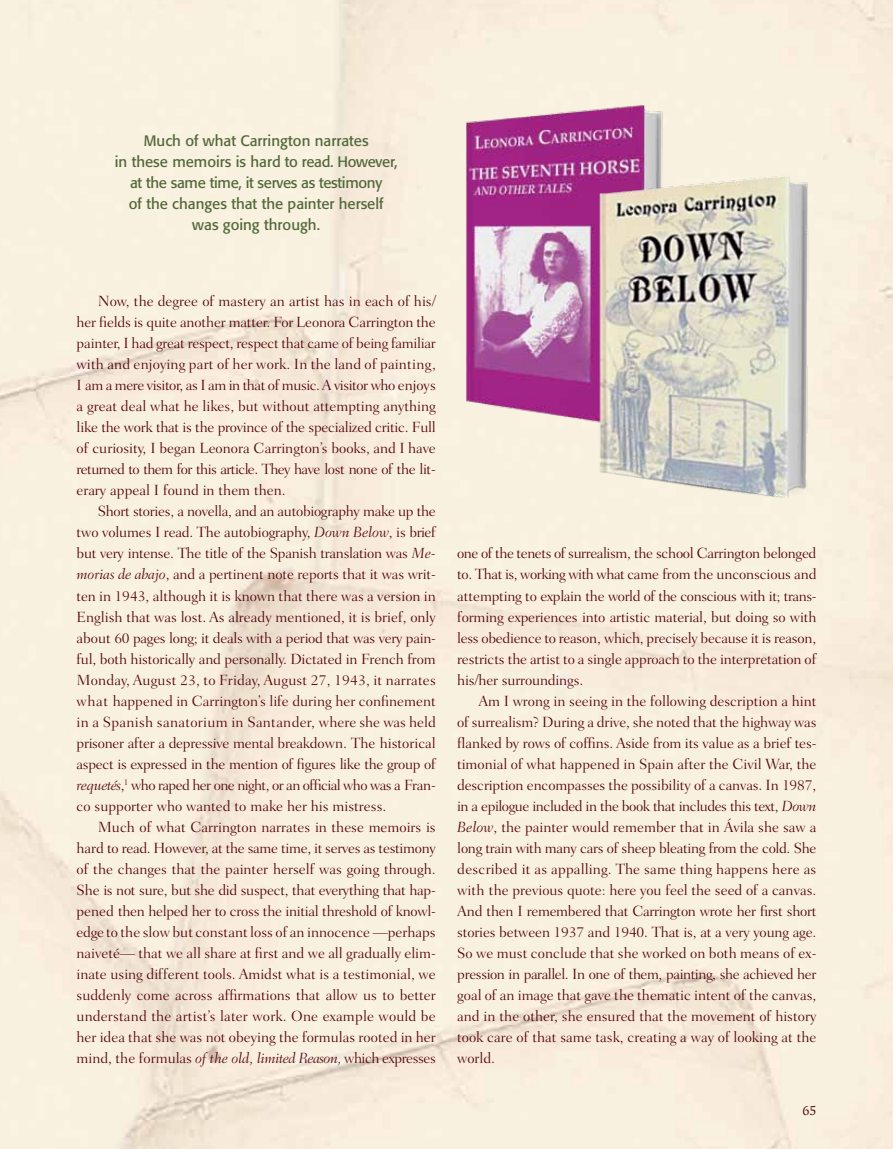
<style>
.page{position:relative;width:893px;height:1149px;background:#fff}
.page>*{position:absolute;margin:0;border:0;box-sizing:border-box;transform-origin:0 0}
.t1{font:300 15px/21px "Fairfield LH";color:#52000a;text-align:justify}
.t2{font:15px/21px "Formata";color:#516739;text-align:center}
.t3{font:13.5px "Slimbach";color:#52000a}
.s1{font-style:italic}
</style>
<div class="page">
<img style="left:456px;top:105px;width:211px;height:324px">
<img style="left:594px;top:172px;width:221px;height:325px">
<p class="t2" style="left:115px;top:130px;width:284px">Much of what Carrington narrates<br>in these memoirs is hard to read. However, at the same time, it serves as testimony<br>of the changes that the painter herself was going through.</p>
<p class="t1" style="left:77px;top:291px;width:361px;text-indent:21px">Now, the degree of mastery an artist has in each of his/ her fields is quite another matter. For Leonora Carrington the painter, I had great respect, respect that came of being familiar with and enjoying part of her work. In the land of painting, I am a mere visitor, as I am in that of music. A visitor who enjoys a great deal what he likes, but without attempting anything like the work that is the province of the specialized critic. Full of curiosity, I began Leonora Carrington’s books, and I have returned to them for this article. They have lost none of the lit&shy;erary appeal I found in them then.</p>
<p class="t1" style="left:77px;top:501px;width:361px;text-indent:21px">Short stories, a novella, and an autobiography make up the two volumes I read. The autobiography, <span class="s1">Down Below</span>, is brief but very intense. The title of the Spanish translation was <span class="s1">Me&shy;morias de abajo</span>, and a pertinent note reports that it was writ&shy;ten in 1943, although it is known that there was a version in English that was lost. As already mentioned, it is brief, only about 60 pages long; it deals with a period that was very pain&shy;ful, both historically and personally. Dictated in French from Monday, August 23, to Friday, August 27, 1943, it narrates what happened in Carrington’s life during her confinement in a Spanish sanatorium in Santander, where she was held prisoner after a depressive mental breakdown. The historical aspect is expressed in the mention of figures like the group of <span class="s1">requetés</span>,<sup>1</sup> who raped her one night, or an official who was a Fran&shy;co supporter who wanted to make her his mistress.</p>
<p class="t1" style="left:77px;top:816px;width:361px;text-indent:21px">Much of what Carrington narrates in these memoirs is hard to read. However, at the same time, it serves as testimony of the changes that the painter herself was going through.<br>She is not sure, but she did suspect, that everything that hap&shy;pened then helped her to cross the initial threshold of knowl&shy;edge to the slow but constant loss of an innocence —perhaps naiveté— that we all share at first and we all gradually elim&shy;inate using different tools. Amidst what is a testimonial, we suddenly come across affirmations that allow us to better understand the artist’s later work. One example would be her idea that she was not obeying the formulas rooted in her mind, the formulas <span class="s1">of the old, limited Reason,</span> which expresses</p>
<p class="t1" style="left:457px;top:543px;width:361px">one of the tenets of surrealism, the school Carrington belonged to. That is, working with what came from the unconscious and attempting to explain the world of the conscious with it; trans&shy;forming experiences into artistic material, but doing so with less obedience to reason, which, precisely because it is reason, restricts the artist to a single approach to the interpretation of his/her surroundings.</p>
<p class="t1" style="left:457px;top:690px;width:361px;text-indent:21px">Am I wrong in seeing in the following description a hint of surrealism? During a drive, she noted that the highway was flanked by rows of coffins. Aside from its value as a brief tes&shy;timonial of what happened in Spain after the Civil War, the description encompasses the possibility of a canvas. In 1987, in a epilogue included in the book that includes this text, <span class="s1">Down Below</span>, the painter would remember that in Ávila she saw a long train with many cars of sheep bleating from the cold. She described it as appalling. The same thing happens here as with the previous quote: here you feel the seed of a canvas.<br>And then I remembered that Carrington wrote her first short stories between 1937 and 1940. That is, at a very young age.<br>So we must conclude that she worked on both means of ex&shy;pression in parallel. In one of them, painting, she achieved her goal of an image that gave the thematic intent of the canvas, and in the other, she ensured that the movement of history took care of that same task, creating a way of looking at the world.</p>
<p class="t3" style="left:802px;top:1102px;width:15px">65</p>
</div>
